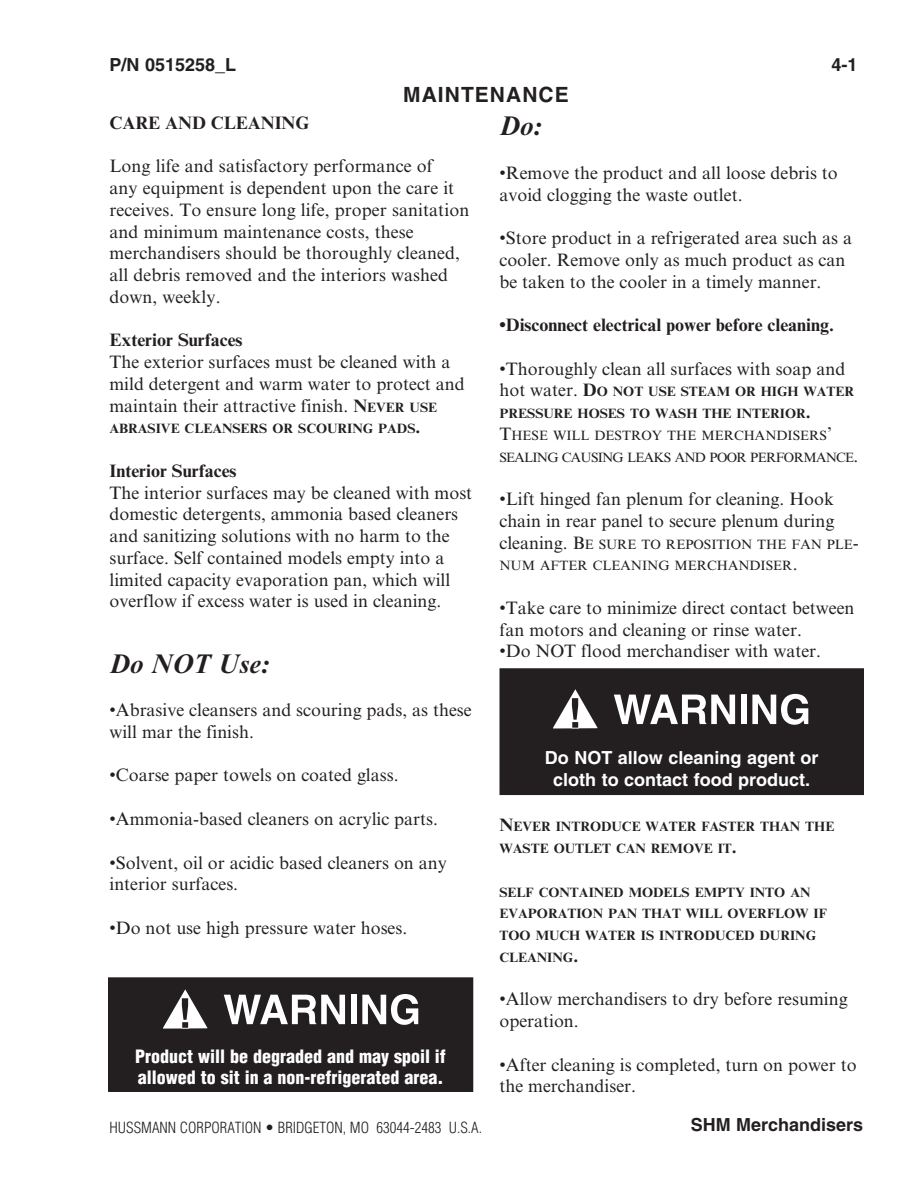
<style>
.page{position:relative;width:918px;height:1188px;background:#fff}
.page>*{position:absolute;margin:0;border:0;box-sizing:border-box;transform-origin:0 0}
.t1{font:italic 700 27px "Times New Roman MT Std";color:#231f20}
.t2{font:700 21px "Helvetica LT Std";letter-spacing:.05em;color:#231f20}
.t3{font:18px/21.8px "Times New Roman MT Std";color:#231f20}
.t4{font:700 18px "Times New Roman MT Std";color:#231f20}
.t5{font:900 condensed 18px/21.6px "Helvetica LT Std";color:#fff}
.t6{font:700 18px/22.5px "Helvetica LT Std";color:#fff;text-align:center}
.t7{font:700 18px "Helvetica LT Std";color:#231f20}
.t8{font:300 condensed 15px "Helvetica LT Std";color:#231f20}
.t9{font:700 13.5px/21.8px "Times New Roman MT Std";color:#231f20}
.t10{font:13.5px/21.8px "Times New Roman MT Std";letter-spacing:-.055em;color:#231f20}
.t11{font:13.5px/21.8px "Times New Roman MT Std";color:#231f20}
.s1{font-weight:700}
.s2{font-weight:700;font-size:13.5px}
.s3{font-size:18px}
.s4{font-weight:700;font-size:18px}
</style>
<div class="page">
<div style="left:109px;top:978px;width:364px;height:113px;background:#231f20"></div>
<div style="left:108px;top:977px;width:365px;height:115px;border:2px solid #231f20"></div>
<svg style="left:163px;top:989px;width:256px;height:40px"></svg>
<div style="left:500px;top:669px;width:363px;height:125px;background:#231f20"></div>
<div style="left:500px;top:668px;width:364px;height:127px;border:2px solid #231f20"></div>
<svg style="left:553px;top:689px;width:256px;height:40px"></svg>
<p class="t7" style="left:110px;top:53px;width:128px">P/N 0515258_L</p>
<p class="t7" style="left:831px;top:53px;width:28px">4-1</p>
<p class="t2" style="left:403px;top:82px;width:167px">MAINTENANCE</p>
<p class="t4" style="left:109px;top:112px;width:201px">CARE AND CLEANING</p>
<p class="t3" style="left:109px;top:156px;width:361px">Long life and satisfactory performance of<br>any equipment is dependent upon the care it receives. To ensure long life, proper sanitation and minimum maintenance costs, these merchandisers should be thoroughly cleaned, all debris removed and the interiors washed down, weekly.</p>
<p class="t4" style="left:109px;top:329px;width:135px">Exterior Surfaces</p>
<p class="t3" style="left:109px;top:351px;width:357px">The exterior surfaces must be cleaned with a mild detergent and warm water to protect and maintain their attractive finish. <span class="s1">N</span><span class="s2">EVER USE</span></p>
<p class="t9" style="left:110px;top:418px;width:312px">ABRASIVE CLEANSERS OR SCOURING PADS<span class="s3">.</span></p>
<p class="t4" style="left:110px;top:460px;width:128px">Interior Surfaces</p>
<p class="t3" style="left:110px;top:482px;width:364px">The interior surfaces may be cleaned with most domestic detergents, ammonia based cleaners and sanitizing solutions with no harm to the surface. Self contained models empty into a limited capacity evaporation pan, which will overflow if excess water is used in cleaning.</p>
<h1 class="t1" style="left:110px;top:647px;width:162px">Do NOT Use:</h1>
<p class="t3" style="left:110px;top:699px;width:364px">•Abrasive cleansers and scouring pads, as these will mar the finish.</p>
<p class="t3" style="left:110px;top:765px;width:291px">•Coarse paper towels on coated glass.</p>
<p class="t3" style="left:110px;top:808px;width:330px">•Ammonia-based cleaners on acrylic parts.</p>
<p class="t3" style="left:110px;top:852px;width:339px">•Solvent, oil or acidic based cleaners on any interior surfaces.</p>
<p class="t3" style="left:110px;top:917px;width:299px">•Do not use high pressure water hoses.</p>
<p class="t5" style="left:135px;top:1045px;width:312px">Product will be degraded and may spoil if allowed to sit in a non-refrigerated area.</p>
<h1 class="t1" style="left:500px;top:110px;width:45px">Do:</h1>
<p class="t3" style="left:500px;top:162px;width:340px">•Remove the product and all loose debris to avoid clogging the waste outlet.</p>
<p class="t3" style="left:500px;top:227px;width:354px">•Store product in a refrigerated area such as a cooler. Remove only as much product as can be taken to the cooler in a timely manner.</p>
<p class="t4" style="left:500px;top:314px;width:336px">•Disconnect electrical power before cleaning.</p>
<p class="t3" style="left:500px;top:358px;width:347px">•Thoroughly clean all surfaces with soap and</p>
<p class="t10" style="left:500px;top:381px;width:360px"><span class="s3">hot water.</span> <span class="s4">D</span><span class="s1">O NOT USE STEAM OR HIGH WATER PRESSURE HOSES TO WASH THE INTERIOR</span><span class="s4">.<br></span><span class="s3">T</span>HESE WILL DESTROY THE MERCHANDISERS<span class="s3">’ </span>SEALING CAUSING LEAKS AND POOR PERFORMANCE<span class="s3">.</span></p>
<p class="t3" style="left:500px;top:488px;width:336px">•Lift hinged fan plenum for cleaning. Hook chain in rear panel to secure plenum during</p>
<p class="t11" style="left:500px;top:533px;width:361px"><span class="s3">cleaning.</span> <span class="s3">B</span>E SURE TO REPOSITION THE FAN PLE<span class="s3">-<br></span>NUM AFTER CLEANING MERCHANDISER<span class="s3">.</span></p>
<p class="t3" style="left:500px;top:597px;width:357px">•Take care to minimize direct contact between fan motors and cleaning or rinse water.</p>
<p class="t3" style="left:500px;top:640px;width:323px">•Do NOT flood merchandiser with water.</p>
<p class="t6" style="left:545px;top:746px;width:275px">Do NOT allow cleaning agent or cloth to contact food product.</p>
<p class="t9" style="left:500px;top:816px;width:336px"><span class="s3">N</span>EVER INTRODUCE WATER FASTER THAN THE<br>WASTE OUTLET CAN REMOVE IT<span class="s3">.</span></p>
<p class="t9" style="left:500px;top:881px;width:329px">SELF CONTAINED MODELS EMPTY INTO AN<br>EVAPORATION PAN THAT WILL OVERFLOW IF<br>TOO MUCH WATER IS INTRODUCED DURING<br>CLEANING<span class="s3">.</span></p>
<p class="t3" style="left:500px;top:988px;width:350px">•Allow merchandisers to dry before resuming operation.</p>
<p class="t3" style="left:500px;top:1054px;width:359px">•After cleaning is completed, turn on power to the merchandiser.</p>
<p class="t8" style="left:110px;top:1118px;width:374px">HUSSMANN CORPORATION • BRIDGETON, MO 63044-2483 U.S.A.</p>
<p class="t7" style="left:691px;top:1114px;width:174px">SHM Merchandisers</p>
</div>
